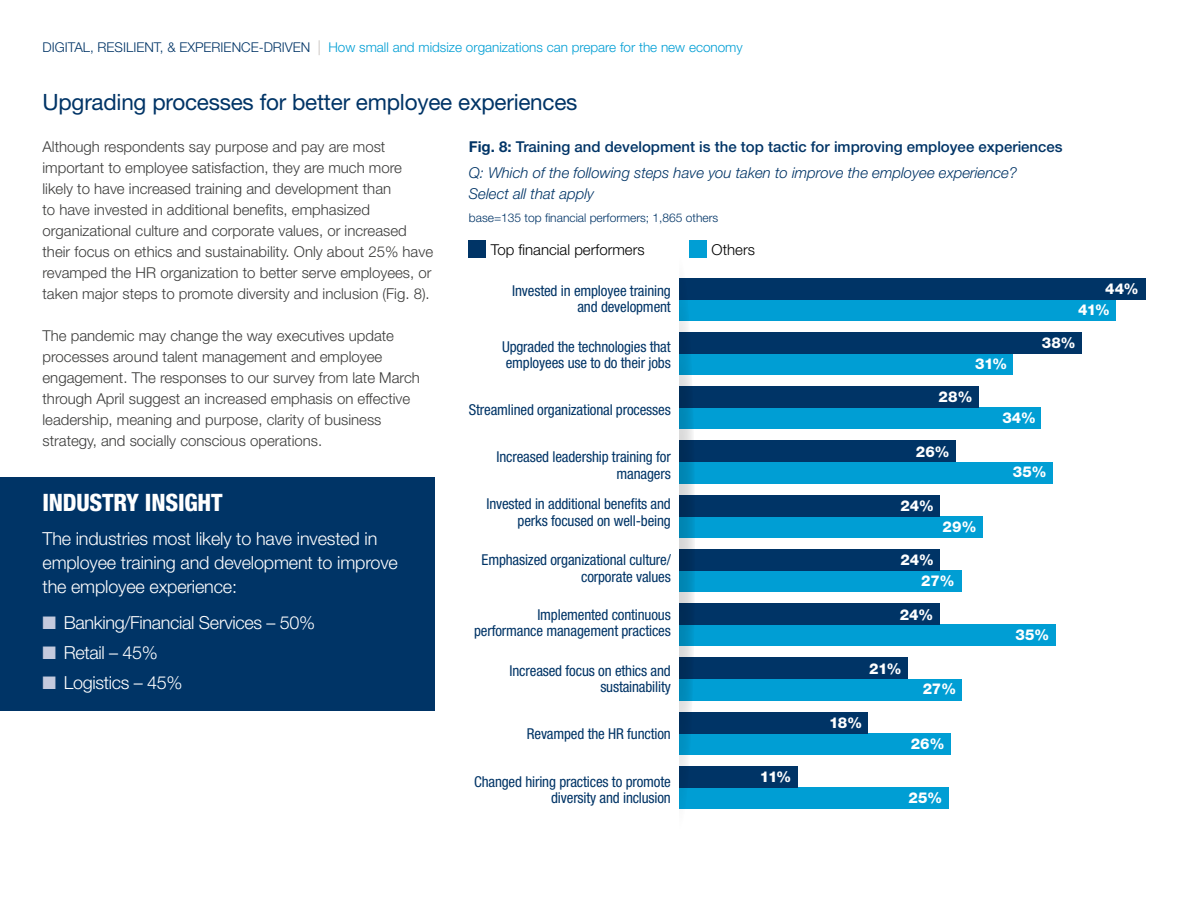
<style>
.page{position:relative;width:1188px;height:918px;background:#fff}
.page>*{position:absolute;margin:0;border:0;box-sizing:border-box;transform-origin:0 0}
.t1{font:800 condensed 24px "Helvetica Neue LT Std";letter-spacing:-.01em;color:#fff}
.t2{font:22.5px "Helvetica Neue LT Std";letter-spacing:-.01em;color:#003466}
.t3{font:300 18px/24px "Helvetica Neue LT Std";letter-spacing:-.01em;color:#fff}
.t4{font:300 15px/21px "Helvetica Neue LT Std";color:#3c3c3b}
.t5{font:condensed 15px/16.5px "Helvetica Neue LT Std";letter-spacing:-.01em;color:#003466;text-align:right}
.t6{font:italic 300 15px/26.2px "Helvetica Neue LT Std";color:#003466}
.t7{font:800 15px/20.9px "Helvetica Neue LT Std";letter-spacing:.01em;color:#fff}
.t8{font:300 15px "Helvetica Neue LT Std";color:#000}
.t9{font:300 13.5px "Helvetica Neue LT Std";color:#009ed4}
.t10{font:300 12px "Helvetica Neue LT Std";color:#003466}
.s1{color:#003466}
.s2{font-size:14.85px;color:#bfbab5}
.s3{font-weight:700;font-style:normal}
.s4{font-weight:500;font-style:normal}
.s5{color:#c4cade}
</style>
<div class="page">
<div style="left:0;top:477px;width:435px;height:234px;background:#003466"></div>
<div style="left:678px;top:299px;width:438px;height:21px;background:#009ed4"></div>
<div style="left:678px;top:278px;width:467px;height:21px;background:#003466"></div>
<div style="left:678px;top:516px;width:305px;height:21px;background:#009ed4"></div>
<div style="left:678px;top:733px;width:272px;height:21px;background:#009ed4"></div>
<div style="left:678px;top:625px;width:378px;height:21px;background:#009ed4"></div>
<div style="left:678px;top:495px;width:262px;height:21px;background:#003466"></div>
<div style="left:678px;top:712px;width:190px;height:21px;background:#003466"></div>
<div style="left:678px;top:604px;width:261px;height:21px;background:#003466"></div>
<div style="left:678px;top:408px;width:363px;height:21px;background:#009ed4"></div>
<div style="left:678px;top:386px;width:301px;height:22px;background:#003466"></div>
<div style="left:678px;top:353px;width:335px;height:22px;background:#009ed4"></div>
<div style="left:678px;top:332px;width:404px;height:21px;background:#003466"></div>
<div style="left:678px;top:462px;width:375px;height:21px;background:#009ed4"></div>
<div style="left:678px;top:679px;width:284px;height:21px;background:#009ed4"></div>
<div style="left:678px;top:571px;width:284px;height:21px;background:#009ed4"></div>
<div style="left:678px;top:788px;width:271px;height:21px;background:#009ed4"></div>
<div style="left:678px;top:441px;width:278px;height:21px;background:#003466"></div>
<div style="left:678px;top:658px;width:230px;height:21px;background:#003466"></div>
<div style="left:678px;top:549px;width:262px;height:22px;background:#003466"></div>
<div style="left:678px;top:766px;width:119px;height:22px;background:#003466"></div>
<svg style="left:664px;top:255px;width:31px;height:576px"></svg>
<div style="left:658px;top:255px;width:20px;height:578px;background:#fff"></div>
<div style="left:469px;top:241px;width:17px;height:17px;background:#003466"></div>
<div style="left:690px;top:241px;width:17px;height:17px;background:#009ed4"></div>
<p class="t9" style="left:43px;top:39px;width:702px"><span class="s1">DIGITAL, RESILIENT, &amp; EXPERIENCE-DRIVEN</span> <span class="s2">|</span> How small and midsize organizations can prepare for the new economy</p>
<h2 class="t2" style="left:43px;top:88px;width:537px">Upgrading processes for better employee experiences</h2>
<p class="t4" style="left:43px;top:136px;width:392px">Although respondents say purpose and pay are most important to employee satisfaction, they are much more likely to have increased training and development than<br>to have invested in additional benefits, emphasized organizational culture and corporate values, or increased their focus on ethics and sustainability. Only about 25% have revamped the HR organization to better serve employees, or taken major steps to promote diversity and inclusion (Fig. 8).</p>
<p class="t4" style="left:43px;top:325px;width:379px">The pandemic may change the way executives update processes around talent management and employee engagement. The responses to our survey from late March through April suggest an increased emphasis on effective leadership, meaning and purpose, clarity of business strategy, and socially conscious operations.</p>
<p class="t6" style="left:469px;top:133px;width:595px"><span class="s3">Fig. 8:</span> <span class="s4">Training and development is the top tactic for improving employee experiences<br></span>Q: Which of the following steps have you taken to improve the employee experience?</p>
<p class="t6" style="left:469px;top:180px;width:127px">Select all that apply</p>
<p class="t10" style="left:469px;top:211px;width:251px">base=135 top financial performers; 1,865 others</p>
<p class="t8" style="left:491px;top:240px;width:155px">Top financial performers</p>
<p class="t8" style="left:712px;top:240px;width:45px">Others</p>
<p class="t7" style="left:1078px;top:278px;width:62px;text-indent:27px">44%<br>41%</p>
<p class="t5" style="left:512px;top:282px;width:160px">Invested in employee training and development</p>
<p class="t7" style="left:1042px;top:332px;width:36px">38%</p>
<p class="t5" style="left:502px;top:338px;width:170px;text-align:left">Upgraded the technologies that employees use to do their jobs</p>
<p class="t7" style="left:975px;top:353px;width:34px">31%</p>
<p class="t7" style="left:939px;top:387px;width:36px">28%</p>
<p class="t5" style="left:469px;top:401px;width:203px">Streamlined organizational processes</p>
<p class="t7" style="left:1002px;top:407px;width:35px">34%</p>
<p class="t7" style="left:916px;top:441px;width:36px">26%</p>
<p class="t5" style="left:497px;top:449px;width:176px">Increased leadership training for managers</p>
<p class="t7" style="left:1013px;top:462px;width:35px">35%</p>
<h1 class="t1" style="left:43px;top:488px;width:182px">INDUSTRY INSIGHT</h1>
<p class="t3" style="left:43px;top:526px;width:357px">The industries most likely to have invested in employee training and development to improve the employee experience:</p>
<p class="t3" style="left:43px;top:610px;width:274px"><span class="s5">■</span> Banking/Financial Services – 50%</p>
<p class="t3" style="left:43px;top:640px;width:117px"><span class="s5">■</span> Retail – 45%</p>
<p class="t3" style="left:43px;top:670px;width:142px"><span class="s5">■</span> Logistics – 45%</p>
<p class="t5" style="left:486px;top:496px;width:186px">Invested in additional benefits and perks focused on well-being</p>
<p class="t5" style="left:482px;top:551px;width:191px">Emphasized organizational culture/ corporate values</p>
<p class="t5" style="left:474px;top:606px;width:198px">Implemented continuous performance management practices</p>
<p class="t5" style="left:510px;top:662px;width:163px">Increased focus on ethics and sustainability</p>
<p class="t5" style="left:527px;top:725px;width:145px">Revamped the HR function</p>
<p class="t5" style="left:474px;top:773px;width:198px">Changed hiring practices to promote diversity and inclusion</p>
<p class="t7" style="left:760px;top:767px;width:33px">11%</p>
<p class="t7" style="left:900px;top:495px;width:35px">24%</p>
<p class="t7" style="left:900px;top:550px;width:35px">24%</p>
<p class="t7" style="left:943px;top:516px;width:36px">29%</p>
<p class="t7" style="left:921px;top:570px;width:35px">27%</p>
<p class="t7" style="left:900px;top:604px;width:35px">24%</p>
<p class="t7" style="left:869px;top:658px;width:34px">21%</p>
<p class="t7" style="left:829px;top:712px;width:35px">18%</p>
<p class="t7" style="left:923px;top:679px;width:35px">27%</p>
<p class="t7" style="left:911px;top:733px;width:36px">26%</p>
<p class="t7" style="left:909px;top:787px;width:35px">25%</p>
<p class="t7" style="left:1015px;top:624px;width:35px">35%</p>
</div>
